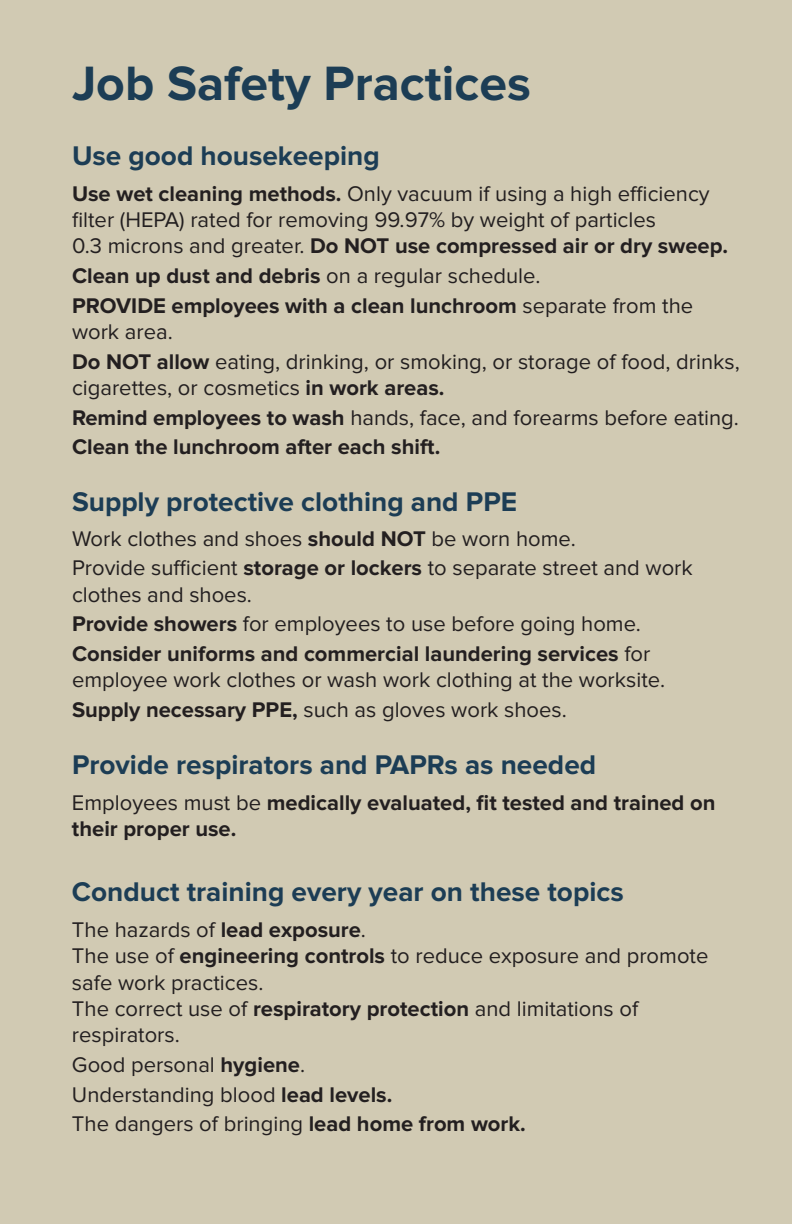
<style>
.page{position:relative;width:792px;height:1224px;background:#d1cab3}
.page>*{position:absolute;margin:0;border:0;box-sizing:border-box;transform-origin:0 0}
.t1{font:700 50px "Proxima Nova";color:#1c3d55}
.t2{font:700 28px "Proxima Nova";color:#1c3d55}
.t3{font:22px/26.4px "Proxima Nova";color:#231f20}
.t4{font:700 22px/26.4px "Proxima Nova";color:#231f20}
.s1{font-weight:700}
.s2{font-weight:400}
</style>
<div class="page">
<p class="t1" style="left:72px;top:55px;width:460px">Job Safety Practices</p>
<p class="t2" style="left:72px;top:140px;width:309px">Use good housekeeping</p>
<p class="t3" style="left:72px;top:180px;width:658px"><span class="s1">Use wet cleaning methods.</span> Only vacuum if using a high efficiency filter (HEPA) rated for removing 99.97% by weight of particles<br>0.3 microns and greater. <span class="s1">Do NOT use compressed air or dry sweep.</span></p>
<p class="t4" style="left:72px;top:263px;width:470px">Clean up dust and debris <span class="s2">on a regular schedule.</span></p>
<p class="t4" style="left:72px;top:293px;width:623px">PROVIDE employees with a clean lunchroom <span class="s2">separate from the work area.</span></p>
<p class="t3" style="left:72px;top:348px;width:669px"><span class="s1">Do NOT allow</span> eating, drinking, or smoking, or storage of food, drinks, cigarettes, or cosmetics <span class="s1">in work areas.</span></p>
<p class="t3" style="left:72px;top:404px;width:668px"><span class="s1">Remind employees to wash</span> hands, face, and forearms before eating.</p>
<p class="t4" style="left:72px;top:434px;width:370px">Clean the lunchroom after each shift.</p>
<p class="t2" style="left:72px;top:485px;width:447px">Supply protective clothing and PPE</p>
<p class="t3" style="left:72px;top:526px;width:505px">Work clothes and shoes <span class="s1">should NOT</span> be worn home.</p>
<p class="t3" style="left:72px;top:555px;width:622px">Provide sufficient <span class="s1">storage or lockers</span> to separate street and work clothes and shoes.</p>
<p class="t3" style="left:72px;top:611px;width:571px"><span class="s1">Provide showers</span> for employees to use before going home.</p>
<p class="t3" style="left:72px;top:641px;width:595px"><span class="s1">Consider uniforms and commercial laundering services</span> for employee work clothes or wash work clothing at the worksite.</p>
<p class="t3" style="left:72px;top:697px;width:496px"><span class="s1">Supply necessary PPE,</span> such as gloves work shoes.</p>
<p class="t2" style="left:72px;top:749px;width:526px">Provide respirators and PAPRs as needed</p>
<p class="t4" style="left:72px;top:790px;width:645px"><span class="s2">Employees must be</span> medically evaluated, fit tested and trained on their proper use.</p>
<p class="t2" style="left:72px;top:876px;width:553px">Conduct training every year on these topics</p>
<p class="t3" style="left:72px;top:917px;width:296px">The hazards of <span class="s1">lead exposure</span>.</p>
<p class="t3" style="left:72px;top:943px;width:638px">The use of <span class="s1">engineering controls</span> to reduce exposure and promote safe work practices.</p>
<p class="t3" style="left:72px;top:996px;width:568px">The correct use of <span class="s1">respiratory protection</span> and limitations of respirators.</p>
<p class="t3" style="left:72px;top:1052px;width:235px">Good personal <span class="s1">hygiene</span>.</p>
<p class="t3" style="left:72px;top:1081px;width:322px">Understanding blood <span class="s1">lead levels.</span></p>
<p class="t3" style="left:72px;top:1111px;width:455px">The dangers of bringing <span class="s1">lead home from work.</span></p>
</div>
